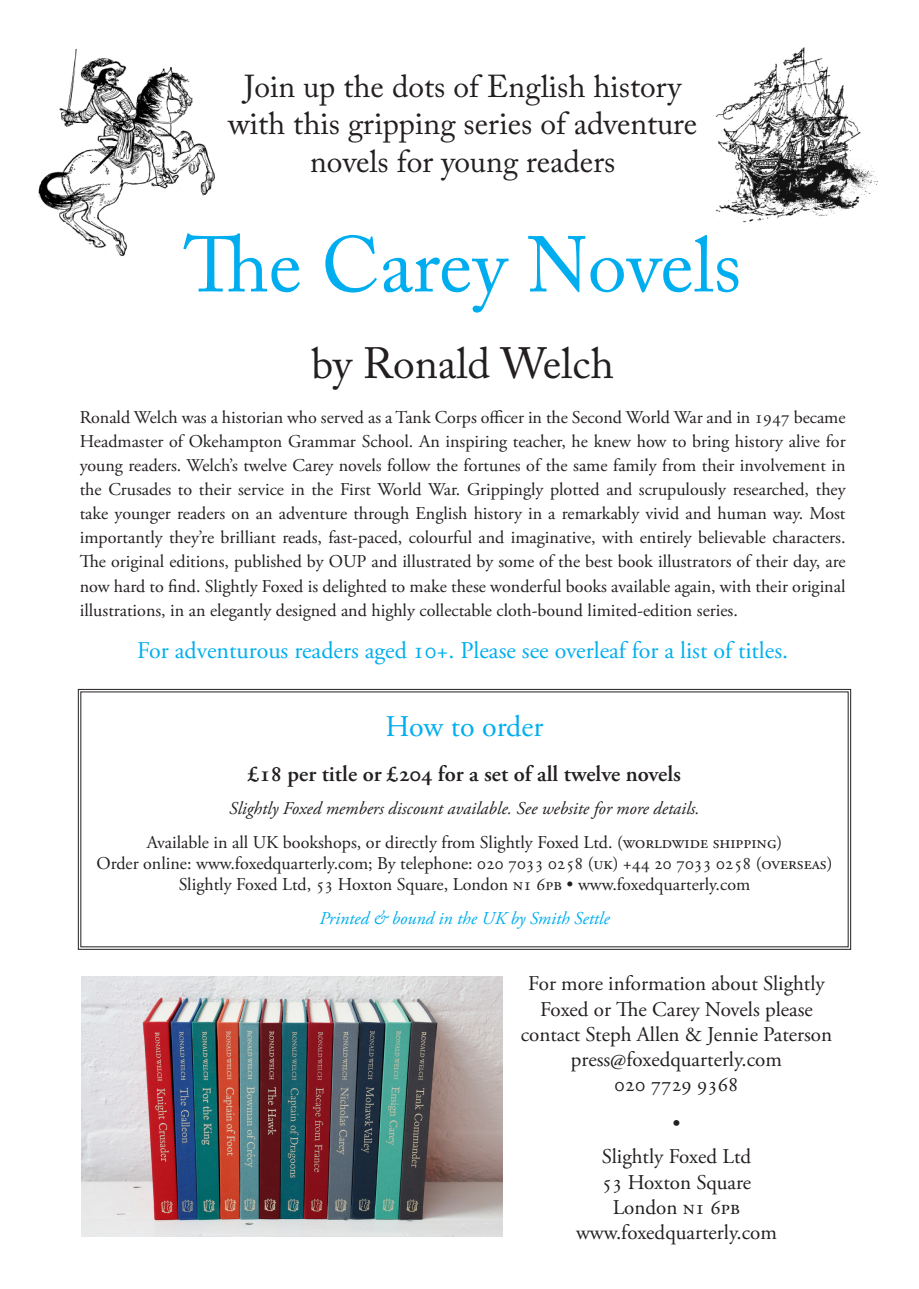
<style>
.page{position:relative;width:919px;height:1289px;background:#fff}
.page>*{position:absolute;margin:0;border:0;box-sizing:border-box;transform-origin:0 0}
.t1{font:78px "Adobe Caslon Pro";color:#00aeef}
.t2{font:43.5px "Adobe Caslon Pro";color:#231f20}
.t3{font:31.5px "Adobe Caslon Pro";color:#231f20}
.t4{font:30px "Adobe Garamond Pro";color:#00aeef}
.t5{font:24px "Adobe Garamond Pro";color:#00aeef}
.t6{font:600 22.5px "Adobe Garamond Pro";color:#231f20}
.t7{font:21px/25.2px "Adobe Garamond Pro";color:#231f20;text-align:center}
.t8{font:18px/24px "Adobe Garamond Pro";color:#231f20;text-align:justify}
.t9{font:italic 18px "Adobe Garamond Pro";color:#231f20}
.t10{font:italic 18px "Adobe Garamond Pro";color:#00aeef}
</style>
<div class="page">
<img style="left:38px;top:50px;width:177px;height:207px">
<img style="left:715px;top:47px;width:163px;height:176px">
<svg style="left:78px;top:689px;width:773px;height:260px"></svg>
<img style="left:81px;top:976px;width:421px;height:260px">
<p class="t3" style="left:244px;top:67px;width:439px">Join up the dots of English history</p>
<p class="t3" style="left:228px;top:105px;width:470px">with this gripping series of adventure</p>
<p class="t3" style="left:310px;top:143px;width:307px">novels for young readers</p>
<p class="t1" style="left:184px;top:219px;width:558px">The Carey Novels</p>
<p class="t2" style="left:311px;top:338px;width:304px">by Ronald Welch</p>
<p class="t8" style="left:80px;top:406px;width:767px">Ronald Welch was a historian who served as a Tank Corps officer in the Second World War and in 1947 became Headmaster of Okehampton Grammar School. An inspiring teacher, he knew how to bring history alive for young readers. Welch’s twelve Carey novels follow the fortunes of the same family from their involvement in the Crusades to their service in the First World War. Grippingly plotted and scrupulously researched, they take younger readers on an adventure through English history in a remarkably vivid and human way. Most importantly they’re brilliant reads, fast-paced, colourful and imaginative, with entirely believable characters.<br>The original editions, published by OUP and illustrated by some of the best book illustrators of their day, are now hard to find. Slightly Foxed is delighted to make these wonderful books available again, with their original illustrations, in an elegantly designed and highly collectable cloth-bound limited-edition series.</p>
<p class="t5" style="left:137px;top:635px;width:652px">For adventurous readers aged 10+. Please see overleaf for a list of titles.</p>
<p class="t4" style="left:385px;top:709px;width:159px">How to order</p>
<p class="t6" style="left:248px;top:760px;width:434px">£18 per title or £204 for a set of all twelve novels</p>
<p class="t9" style="left:229px;top:798px;width:472px">Slightly Foxed members discount available. See website for more details.</p>
<p class="t8" style="left:96px;top:832px;width:737px;line-height:21px;text-align:center">Available in all UK bookshops, or directly from Slightly Foxed Ltd. (worldwide shipping)<br>Order online: www.foxedquarterly.com; By telephone: 020 7033 0258 (uk) +44 20 7033 0258 (overseas)<br>Slightly Foxed Ltd, 53 Hoxton Square, London n1 6pb • www.foxedquarterly.com</p>
<p class="t10" style="left:319px;top:907px;width:291px">Printed &amp; bound in the UK by Smith Settle</p>
<p class="t7" style="left:520px;top:971px;width:313px">For more information about Slightly<br>Foxed or The Carey Novels please contact Steph Allen &amp; Jennie Paterson</p>
<p class="t7" style="left:571px;top:1047px;width:212px">press@foxedquarterly.com</p>
<p class="t7" style="left:614px;top:1072px;width:125px">020 7729 9368</p>
<p class="t7" style="left:672px;top:1111px;width:10px">•</p>
<p class="t7" style="left:576px;top:1144px;width:202px">Slightly Foxed Ltd<br>53 Hoxton Square<br>London n1 6pb www.foxedquarterly.com</p>
</div>
